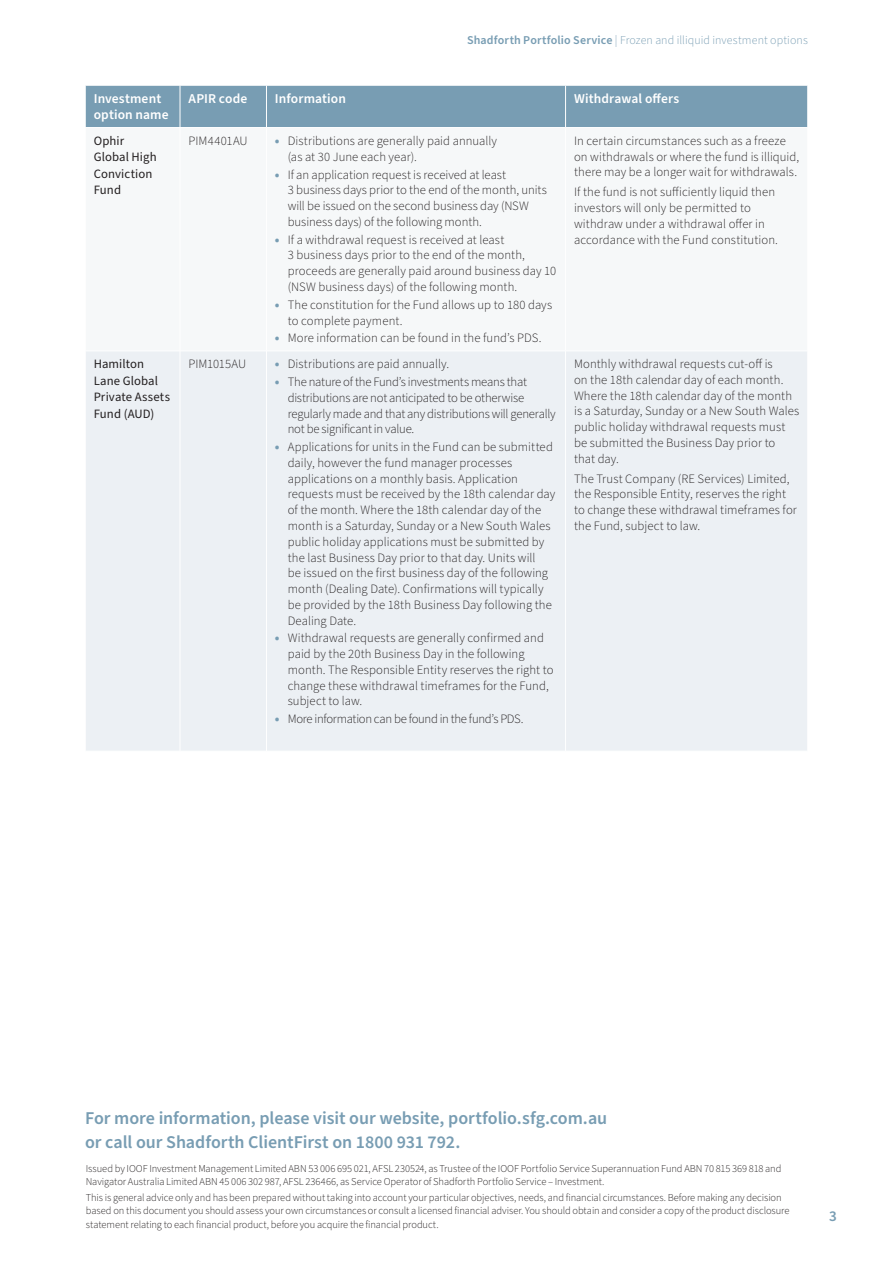
<style>
.page{position:relative;width:893px;height:1263px;background:#fff}
.page>*{position:absolute;margin:0;border:0;box-sizing:border-box;transform-origin:0 0}
._02_Call_to_action{font:600 18px/24px "Source Sans Pro";letter-spacing:-.005em;color:#789db3}
.t1{font:600 15px "Source Sans Pro";color:#789db3}
._00_Table_Header{font:600 13.5px/15.8px "Source Sans Pro";letter-spacing:.01em;color:#fff}
._03_Table_Body_Text{font:300 12.75px/15.8px "Source Sans Pro";letter-spacing:.005em;color:#231f20}
._03_Table_Body_Text-2{font:300 12.75px/15.8px "Source Sans Pro";letter-spacing:-.02em;color:#231f20}
._02_Table_Subhead_2{font:12.75px/16.5px "Source Sans Pro";letter-spacing:.005em;color:#231f20}
._03_Table_Body_Text-3{font:300 12.75px "Source Sans Pro";letter-spacing:-.025em;color:#231f20}
.t2{font:300 12px "Source Sans Pro";letter-spacing:.005em;color:#789db3}
._00_Disclaimer{font:300 10.5px/13.5px "Source Sans Pro";letter-spacing:-.005em;color:#231f20}
.s1{font-weight:600}
.s2{font-weight:700;font-size:13.5px;color:#789db3}
</style>
<div class="page">
<div style="left:86px;top:86px;width:721px;height:41px;background:#789db3"></div>
<div style="left:86px;top:352px;width:721px;height:399px;background:#ecf0f4"></div>
<hr style="left:180px;top:85px;width:1px;height:42px;background:#fff">
<hr style="left:266px;top:85px;width:1px;height:42px;background:#fff">
<hr style="left:565px;top:85px;width:1px;height:42px;background:#fff">
<hr style="left:180px;top:351px;width:1px;height:400px;background:#fff">
<hr style="left:266px;top:351px;width:1px;height:400px;background:#fff">
<hr style="left:565px;top:351px;width:1px;height:400px;background:#fff">
<p class="t2" style="left:467px;top:32px;width:342px"><span class="s1">Shadforth Portfolio Service</span> | Frozen and illiquid investment options</p>
<p class="_00_Table_Header" style="left:94px;top:91px;width:76px">Investment option name</p>
<p class="_00_Table_Header" style="left:189px;top:91px;width:60px">APIR code</p>
<p class="_00_Table_Header" style="left:275px;top:91px;width:73px">Information</p>
<p class="_00_Table_Header" style="left:574px;top:91px;width:107px">Withdrawal offers</p>
<p class="_02_Table_Subhead_2" style="left:94px;top:133px;width:64px">Ophir<br>Global High<br>Conviction<br>Fund</p>
<p class="_03_Table_Body_Text" style="left:189px;top:133px;width:61px">PIM4401AU</p>
<p class="_03_Table_Body_Text" style="left:288px;top:133px;width:211px;text-indent:-13px"><span class="s2">•</span> Distributions are generally paid annually (as at 30 June each year).</p>
<p class="_03_Table_Body_Text" style="left:574px;top:133px;width:227px">In certain circumstances such as a freeze on withdrawals or where the fund is illiquid, there may be a longer wait for withdrawals.</p>
<p class="_03_Table_Body_Text" style="left:574px;top:185px;width:205px">If the fund is not sufficiently liquid then investors will only be permitted to withdraw under a withdrawal offer in accordance with the Fund constitution.</p>
<p class="_03_Table_Body_Text" style="left:288px;top:167px;width:261px;text-indent:-13px"><span class="s2">•</span> If an application request is received at least<br>3 business days prior to the end of the month, units will be issued on the second business day (NSW business days) of the following month.</p>
<p class="_03_Table_Body_Text" style="left:288px;top:232px;width:270px;text-indent:-13px"><span class="s2">•</span> If a withdrawal request is received at least<br>3 business days prior to the end of the month, proceeds are generally paid around business day 10 (NSW business days) of the following month.</p>
<p class="_03_Table_Body_Text" style="left:288px;top:297px;width:266px;text-indent:-13px"><span class="s2">•</span> The constitution for the Fund allows up to 180 days to complete payment.</p>
<p class="_03_Table_Body_Text" style="left:275px;top:331px;width:268px"><span class="s2">•</span> More information can be found in the fund’s PDS.</p>
<p class="_02_Table_Subhead_2" style="left:94px;top:356px;width:78px">Hamilton<br>Lane Global<br>Private Assets<br>Fund (AUD)</p>
<p class="_03_Table_Body_Text" style="left:189px;top:356px;width:59px">PIM1015AU</p>
<p class="_03_Table_Body_Text" style="left:275px;top:356px;width:176px"><span class="s2">•</span> Distributions are paid annually.</p>
<p class="_03_Table_Body_Text-2" style="left:288px;top:374px;width:270px;text-indent:-13px"><span class="s2">•</span> The nature of the Fund’s investments means that distributions are not anticipated to be otherwise regularly made and that any distributions will generally not be significant in value.</p>
<p class="_03_Table_Body_Text" style="left:288px;top:439px;width:269px;text-indent:-13px"><span class="s2">•</span> Applications for units in the Fund can be submitted daily, however the fund manager processes applications on a monthly basis. Application requests must be received by the 18th calendar day of the month. Where the 18th calendar day of the month is a Saturday, Sunday or a New South Wales public holiday applications must be submitted by the last Business Day prior to that day. Units will<br>be issued on the first business day of the following month (Dealing Date). Confirmations will typically be provided by the 18th Business Day following the Dealing Date.</p>
<p class="_03_Table_Body_Text" style="left:288px;top:631px;width:267px;text-indent:-13px"><span class="s2">•</span> Withdrawal requests are generally confirmed and paid by the 20th Business Day in the following month. The Responsible Entity reserves the right to change these withdrawal timeframes for the Fund, subject to law.</p>
<p class="_03_Table_Body_Text-3" style="left:275px;top:710px;width:250px"><span class="s2">•</span> More information can be found in the fund’s PDS.</p>
<p class="_03_Table_Body_Text" style="left:574px;top:356px;width:227px">Monthly withdrawal requests cut-off is<br>on the 18th calendar day of each month.<br>Where the 18th calendar day of the month is a Saturday, Sunday or a New South Wales public holiday withdrawal requests must be submitted the Business Day prior to that day.</p>
<p class="_03_Table_Body_Text" style="left:574px;top:471px;width:224px">The Trust Company (RE Services) Limited, the Responsible Entity, reserves the right to change these withdrawal timeframes for the Fund, subject to law.</p>
<p class="_02_Call_to_action" style="left:85px;top:1107px;width:524px">For more information, please visit our website, portfolio.sfg.com.au or call our Shadforth ClientFirst on 1800 931 792.</p>
<p class="_00_Disclaimer" style="left:86px;top:1162px;width:697px">Issued by IOOF Investment Management Limited ABN 53 006 695 021, AFSL 230524, as Trustee of the IOOF Portfolio Service Superannuation Fund ABN 70 815 369 818 and<br>Navigator Australia Limited ABN 45 006 302 987, AFSL 236466, as Service Operator of Shadforth Portfolio Service – Investment.</p>
<p class="_00_Disclaimer" style="left:86px;top:1191px;width:705px">This is general advice only and has been prepared without taking into account your particular objectives, needs, and financial circumstances. Before making any decision based on this document you should assess your own circumstances or consult a licensed financial adviser. You should obtain and consider a copy of the product disclosure statement relating to each financial product, before you acquire the financial product.</p>
<p class="t1" style="left:829px;top:1206px;width:9px">3</p>
</div>
